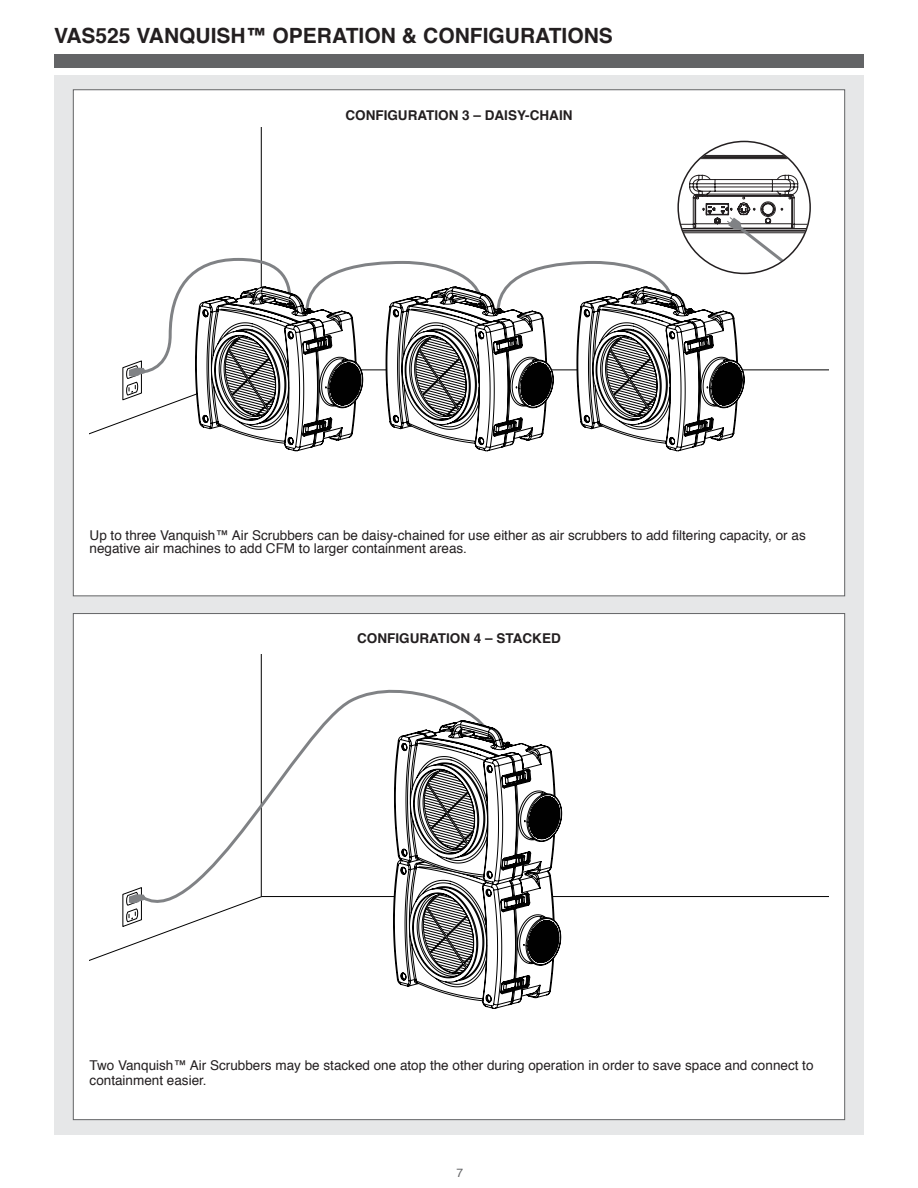
<style>
.page{position:relative;width:918px;height:1188px;background:#fff}
.page>*{position:absolute;margin:0;border:0;box-sizing:border-box;transform-origin:0 0}
.t1{font:700 21px "Helvetica";color:#231f20}
.t2{font:13.5px/15px "Helvetica";color:#231f20}
.t3{font:700 13.5px "Helvetica";color:#231f20}
.t4{font:12px "Helvetica";color:#636466}
</style>
<div class="page">
<div style="left:54px;top:75px;width:810px;height:1060px;background:#e6e7e8"></div>
<div style="left:73px;top:613px;width:772px;height:507px;background:#fff;border:1px solid #636466"></div>
<div style="left:54px;top:54px;width:810px;height:14px;background:#636466"></div>
<div style="left:73px;top:90px;width:772px;height:506px;background:#fff;border:1px solid #636466"></div>
<hr style="left:261px;top:127px;width:1px;height:197px;background:#010101">
<svg style="left:122px;top:142px;width:688px;height:309px"></svg>
<svg style="left:90px;top:896px;width:738px;height:65px"></svg>
<hr style="left:261px;top:654px;width:1px;height:243px;background:#010101">
<svg style="left:122px;top:888px;width:17px;height:39px"></svg>
<svg style="left:139px;top:673px;width:341px;height:258px"></svg>
<svg style="left:393px;top:720px;width:169px;height:289px"></svg>
<h1 class="t1" style="left:54px;top:18px;width:560px">VAS525 VANQUISH™ OPERATION &amp; CONFIGURATIONS</h1>
<p class="t3" style="left:345px;top:104px;width:229px">CONFIGURATION 3 – DAISY-CHAIN</p>
<p class="t2" style="left:90px;top:528px;width:718px;line-height:13.5px">Up to three Vanquish™ Air Scrubbers can be daisy-chained for use either as air scrubbers to add filtering capacity, or as negative air machines to add CFM to larger containment areas.</p>
<p class="t3" style="left:357px;top:628px;width:205px">CONFIGURATION 4 – STACKED</p>
<p class="t2" style="left:90px;top:1058px;width:725px">Two Vanquish™ Air Scrubbers may be stacked one atop the other during operation in order to save space and connect to containment easier.</p>
<p class="t4" style="left:456px;top:1164px;width:8px">7</p>
</div>
